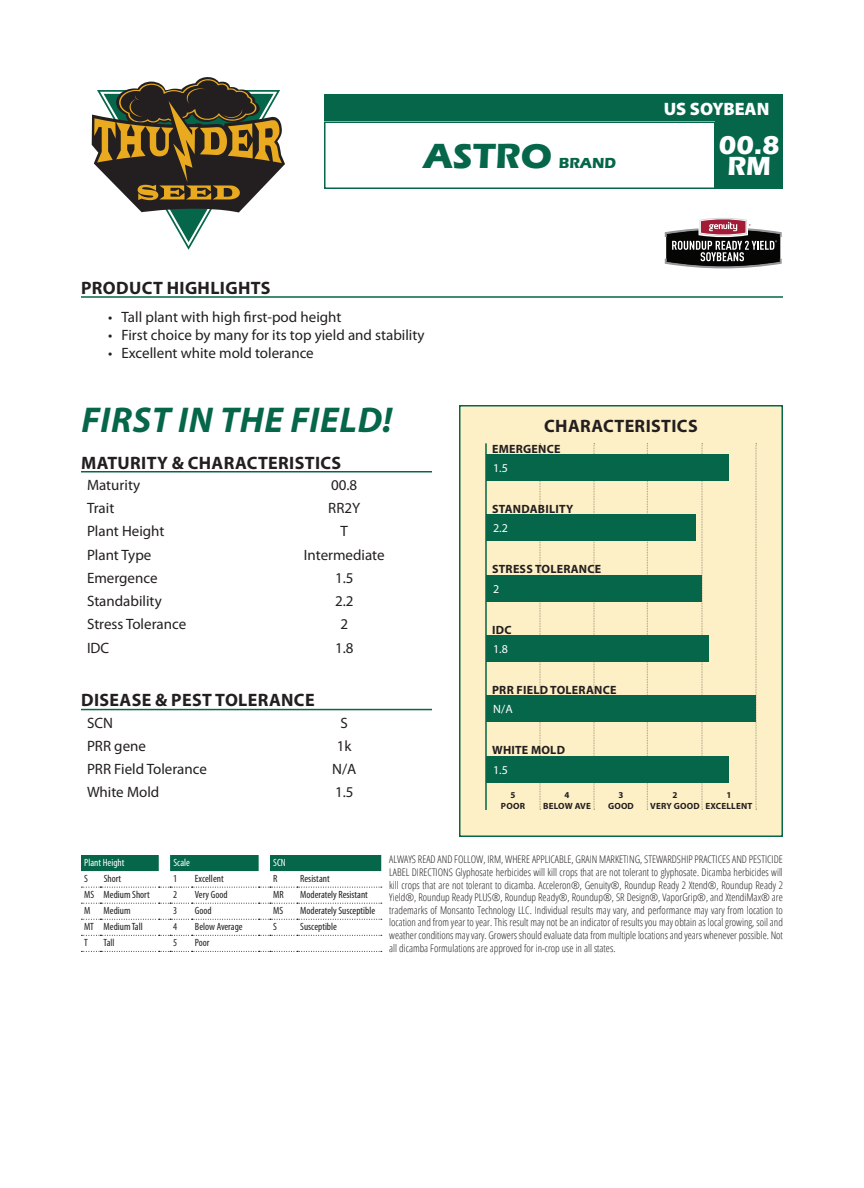
<style>
.page{position:relative;width:864px;height:1188px;background:#fff}
.page>*{position:absolute;margin:0;border:0;box-sizing:border-box;transform-origin:0 0}
.t1{font:italic 700 36px "Myriad Pro";letter-spacing:.02em;color:#056649}
.t2{font:700 36px "Eras ITC";color:#056649}
.t3{font:700 27px/21px "Eras ITC";color:#fff;text-align:center}
.t4{font:700 18px "Myriad Pro";letter-spacing:.02em;color:#231f20}
.t5{font:900 18px "Myriad Pro";color:#fff}
.t6{font:15px "Myriad Pro";color:#231f20}
.t7{font:700 15px "Eras ITC";color:#056649}
.t8{font:700 12px "Myriad Pro";letter-spacing:.02em;color:#231f20}
.t9{font:12px "Myriad Pro";color:#fff}
.t10{font:300 condensed 10.5px/12.6px "Open Sans";color:#231f20;text-align:justify}
.t11{font:condensed 10.5px "Myriad Pro";color:#231f20}
.t12{font:condensed 10.5px "Myriad Pro";color:#fff}
.t13{font:700 9px/10.8px "Myriad Pro";letter-spacing:.02em;color:#231f20;text-align:center}
</style>
<div class="page">
<div style="left:459px;top:405px;width:324px;height:432px;background:#fef0c6;border:2px solid #056649"></div>
<svg style="left:92px;top:77px;width:193px;height:173px"></svg>
<div style="left:324px;top:122px;width:392px;height:67px;border:2px solid #056649"></div>
<div style="left:716px;top:122px;width:67px;height:67px;background:#056649"></div>
<hr style="left:81px;top:296px;width:702px;height:2px;background:#056649">
<hr style="left:81px;top:471px;width:351px;height:1px;background:#056649">
<hr style="left:81px;top:709px;width:351px;height:1px;background:#056649">
<hr style="left:485px;top:443px;width:2px;height:367px;background:#056649">
<svg style="left:756px;top:443px;width:1px;height:367px"></svg>
<svg style="left:702px;top:443px;width:1px;height:367px"></svg>
<svg style="left:647px;top:443px;width:1px;height:367px"></svg>
<svg style="left:594px;top:443px;width:1px;height:367px"></svg>
<svg style="left:540px;top:443px;width:1px;height:367px"></svg>
<div style="left:324px;top:94px;width:459px;height:28px;background:#056649"></div>
<div style="left:486px;top:454px;width:243px;height:27px;background:#056649"></div>
<div style="left:486px;top:514px;width:209px;height:27px;background:#056649"></div>
<div style="left:486px;top:575px;width:216px;height:27px;background:#056649"></div>
<div style="left:486px;top:635px;width:223px;height:27px;background:#056649"></div>
<div style="left:486px;top:695px;width:270px;height:27px;background:#056649"></div>
<div style="left:486px;top:756px;width:243px;height:27px;background:#056649"></div>
<svg style="left:664px;top:218px;width:118px;height:51px"></svg>
<svg style="left:81px;top:855px;width:300px;height:16px;background:#177156"></svg>
<svg style="left:81px;top:887px;width:301px;height:1px"></svg>
<svg style="left:81px;top:903px;width:301px;height:1px"></svg>
<svg style="left:81px;top:919px;width:301px;height:1px"></svg>
<svg style="left:81px;top:935px;width:301px;height:1px"></svg>
<svg style="left:81px;top:951px;width:301px;height:1px"></svg>
<h1 class="t2" style="left:424px;top:135px;width:130px">ASTRO</h1>
<h3 class="t7" style="left:559px;top:154px;width:59px">BRAND</h3>
<h3 class="t4" style="left:81px;top:276px;width:191px">PRODUCT HIGHLIGHTS</h3>
<h3 class="t6" style="left:108px;top:307px;width:235px">• Tall plant with high first-pod height</h3>
<h3 class="t6" style="left:108px;top:325px;width:318px">• First choice by many for its top yield and stability</h3>
<h3 class="t6" style="left:108px;top:343px;width:207px">• Excellent white mold tolerance</h3>
<h3 class="t5" style="left:664px;top:97px;width:107px">US SOYBEAN</h3>
<h2 class="t3" style="left:719px;top:135px;width:62px">00.8<br>RM</h2>
<h1 class="t1" style="left:81px;top:396px;width:312px">FIRST IN THE FIELD!</h1>
<h3 class="t4" style="left:81px;top:451px;width:262px">MATURITY &amp; CHARACTERISTICS</h3>
<h3 class="t6" style="left:87px;top:475px;width:55px">Maturity</h3>
<h3 class="t6" style="left:331px;top:475px;width:28px">00.8</h3>
<h3 class="t6" style="left:87px;top:499px;width:29px">Trait</h3>
<h3 class="t6" style="left:328px;top:499px;width:33px">RR2Y</h3>
<h3 class="t6" style="left:87px;top:522px;width:79px">Plant Height</h3>
<h3 class="t6" style="left:341px;top:522px;width:9px">T</h3>
<h3 class="t6" style="left:87px;top:545px;width:66px">Plant Type</h3>
<h3 class="t6" style="left:304px;top:545px;width:82px">Intermediate</h3>
<h3 class="t6" style="left:87px;top:568px;width:72px">Emergence</h3>
<h3 class="t6" style="left:335px;top:568px;width:20px">1.5</h3>
<h3 class="t6" style="left:87px;top:592px;width:76px">Standability</h3>
<h3 class="t6" style="left:335px;top:592px;width:20px">2.2</h3>
<h3 class="t6" style="left:87px;top:615px;width:101px">Stress Tolerance</h3>
<h3 class="t6" style="left:340px;top:615px;width:9px">2</h3>
<h3 class="t6" style="left:87px;top:638px;width:24px">IDC</h3>
<h3 class="t6" style="left:335px;top:638px;width:20px">1.8</h3>
<h3 class="t4" style="left:81px;top:689px;width:235px">DISEASE &amp; PEST TOLERANCE</h3>
<h3 class="t6" style="left:87px;top:713px;width:27px">SCN</h3>
<h3 class="t6" style="left:341px;top:713px;width:9px">S</h3>
<h3 class="t6" style="left:87px;top:737px;width:61px">PRR gene</h3>
<h3 class="t6" style="left:337px;top:737px;width:16px">1k</h3>
<h3 class="t6" style="left:87px;top:760px;width:122px">PRR Field Tolerance</h3>
<h3 class="t6" style="left:332px;top:760px;width:26px">N/A</h3>
<h3 class="t6" style="left:87px;top:783px;width:74px">White Mold</h3>
<h3 class="t6" style="left:335px;top:783px;width:20px">1.5</h3>
<h3 class="t4" style="left:544px;top:414px;width:155px">CHARACTERISTICS</h3>
<p class="t8" style="left:492px;top:441px;width:70px">EMERGENCE</p>
<p class="t9" style="left:493px;top:461px;width:16px">1.5</p>
<p class="t8" style="left:492px;top:501px;width:83px">STANDABILITY</p>
<p class="t9" style="left:493px;top:521px;width:16px">2.2</p>
<p class="t8" style="left:492px;top:561px;width:111px">STRESS TOLERANCE</p>
<p class="t9" style="left:493px;top:581px;width:8px">2</p>
<p class="t8" style="left:492px;top:622px;width:21px">IDC</p>
<p class="t9" style="left:493px;top:641px;width:16px">1.8</p>
<p class="t8" style="left:492px;top:682px;width:126px">PRR FIELD TOLERANCE</p>
<p class="t9" style="left:493px;top:702px;width:21px">N/A</p>
<p class="t8" style="left:492px;top:743px;width:74px">WHITE MOLD</p>
<p class="t9" style="left:493px;top:763px;width:16px">1.5</p>
<p class="t13" style="left:501px;top:789px;width:26px">5<br>POOR</p>
<p class="t13" style="left:608px;top:789px;width:27px">3<br>GOOD</p>
<p class="t13" style="left:650px;top:789px;width:51px">2<br>VERY GOOD</p>
<p class="t13" style="left:543px;top:789px;width:49px">4<br>BELOW AVE</p>
<p class="t13" style="left:706px;top:789px;width:48px">1<br>EXCELLENT</p>
<p class="t12" style="left:84px;top:856px;width:42px">Plant Height</p>
<p class="t12" style="left:173px;top:856px;width:18px">Scale</p>
<p class="t12" style="left:273px;top:856px;width:14px">SCN</p>
<p class="t11" style="left:84px;top:872px;width:5px">S</p>
<p class="t11" style="left:104px;top:872px;width:19px">Short</p>
<p class="t11" style="left:173px;top:872px;width:6px">1</p>
<p class="t11" style="left:195px;top:872px;width:30px">Excellent</p>
<p class="t11" style="left:273px;top:872px;width:6px">R</p>
<p class="t11" style="left:300px;top:872px;width:31px">Resistant</p>
<p class="t11" style="left:84px;top:888px;width:67px">MS Medium Short</p>
<p class="t11" style="left:173px;top:888px;width:6px">2</p>
<p class="t11" style="left:195px;top:888px;width:34px">Very Good</p>
<p class="t11" style="left:273px;top:888px;width:12px">MR</p>
<p class="t11" style="left:300px;top:888px;width:69px">Moderately Resistant</p>
<p class="t11" style="left:84px;top:904px;width:8px">M</p>
<p class="t11" style="left:104px;top:904px;width:28px">Medium</p>
<p class="t11" style="left:173px;top:904px;width:6px">3</p>
<p class="t11" style="left:195px;top:904px;width:18px">Good</p>
<p class="t11" style="left:273px;top:904px;width:12px">MS</p>
<p class="t11" style="left:300px;top:904px;width:77px">Moderately Susceptible</p>
<p class="t11" style="left:84px;top:921px;width:60px">MT Medium Tall</p>
<p class="t11" style="left:173px;top:921px;width:6px">4</p>
<p class="t11" style="left:195px;top:921px;width:49px">Below Average</p>
<p class="t11" style="left:273px;top:921px;width:5px">S</p>
<p class="t11" style="left:300px;top:921px;width:38px">Susceptible</p>
<p class="t11" style="left:84px;top:937px;width:5px">T</p>
<p class="t11" style="left:104px;top:937px;width:12px">Tall</p>
<p class="t11" style="left:173px;top:937px;width:6px">5</p>
<p class="t11" style="left:195px;top:937px;width:16px">Poor</p>
<p class="t10" style="left:389px;top:853px;width:395px">ALWAYS READ AND FOLLOW, IRM, WHERE APPLICABLE, GRAIN MARKETING, STEWARDSHIP PRACTICES AND PESTICIDE LABEL DIRECTIONS Glyphosate herbicides will kill crops that are not tolerant to glyphosate. Dicamba herbicides will kill crops that are not tolerant to dicamba. Acceleron®, Genuity®, Roundup Ready 2 Xtend®, Roundup Ready 2<br>Yield®, Roundup Ready PLUS®, Roundup Ready®, Roundup®, SR Design®, VaporGrip®, and XtendiMax® are trademarks of Monsanto Technology LLC. Individual results may vary, and performance may vary from location to location and from year to year. This result may not be an indicator of results you may obtain as local growing, soil and weather conditions may vary. Growers should evaluate data from multiple locations and years whenever possible. Not all dicamba Formulations are approved for in-crop use in all states.</p>
</div>
